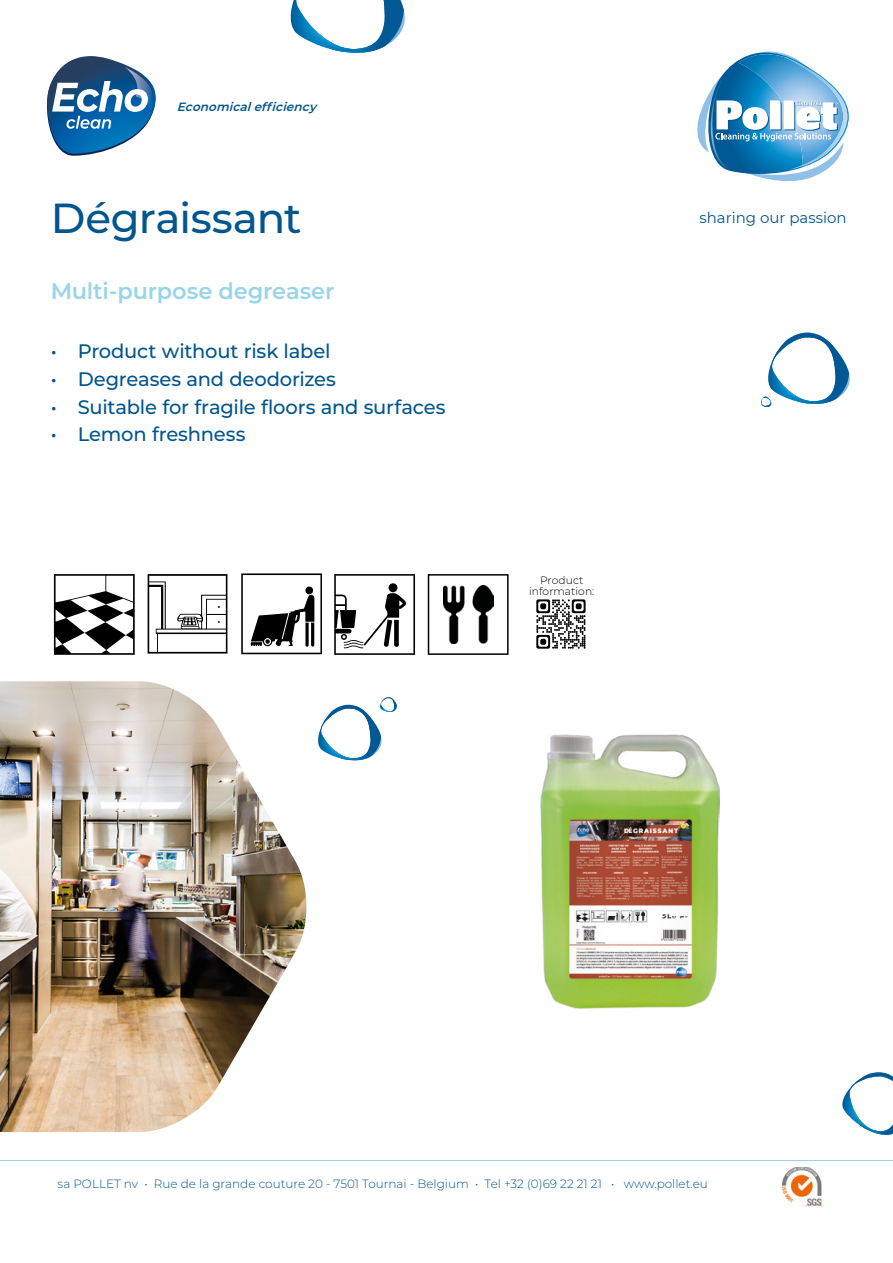
<style>
.page{position:relative;width:893px;height:1263px;background:#fff}
.page>*{position:absolute;margin:0;border:0;box-sizing:border-box;transform-origin:0 0}
.t1{font:500 42px "Montserrat";letter-spacing:-.015em;color:#00568d}
.t2{font:600 22.5px "Montserrat";letter-spacing:-.01em;color:#99d5e9}
.t3{font:500 19.5px "Montserrat";letter-spacing:-.01em;color:#00568d}
.t4{font:15px "Montserrat";color:#00568d}
.t5{font:300 12px "Montserrat";color:#00568d}
.t6{font:italic 600 12px "Montserrat";color:#005489}
.t7{font:300 10.65px/10.6px "Montserrat";letter-spacing:.005em;color:#000;text-align:center}
</style>
<div class="page">
<svg style="left:842px;top:1072px;width:51px;height:63px"></svg>
<img style="left:783px;top:1167px;width:40px;height:40px">
<svg style="left:761px;top:333px;width:89px;height:74px"></svg>
<svg style="left:290px;top:0;width:115px;height:53px"></svg>
<svg style="left:318px;top:697px;width:79px;height:64px"></svg>
<svg style="left:47px;top:56px;width:109px;height:99px"></svg>
<hr style="left:0;top:1160px;width:893px;height:1px;background:#99d5e9">
<img style="left:540px;top:735px;width:179px;height:273px">
<img style="left:0;top:681px;width:307px;height:451px">
<svg style="left:148px;top:574px;width:79px;height:79px"></svg>
<svg style="left:54px;top:574px;width:80px;height:81px"></svg>
<svg style="left:428px;top:574px;width:81px;height:81px"></svg>
<img style="left:443px;top:585px;width:50px;height:59px">
<svg style="left:536px;top:599px;width:50px;height:50px"></svg>
<svg style="left:241px;top:573px;width:80px;height:81px"></svg>
<svg style="left:334px;top:574px;width:81px;height:81px"></svg>
<img style="left:844px;top:100px;width:4px;height:35px">
<svg style="left:697px;top:51px;width:147px;height:131px"></svg>
<p class="t6" style="left:177px;top:99px;width:141px">Economicalefficiency</p>
<h1 class="t1" style="left:51px;top:189px;width:252px">Dégraissant</h1>
<p class="t2" style="left:51px;top:275px;width:285px">Multi-purpose degreaser</p>
<p class="t3" style="left:51px;top:338px;width:281px">• Product without risk label</p>
<p class="t3" style="left:51px;top:365px;width:287px">• Degreases and deodorizes</p>
<p class="t3" style="left:51px;top:393px;width:396px">• Suitable for fragile floors and surfaces</p>
<p class="t3" style="left:51px;top:421px;width:196px">• Lemon freshness</p>
<p class="t7" style="left:529px;top:575px;width:67px">Product information:</p>
<p class="t4" style="left:699px;top:207px;width:149px">sharing our passion</p>
<p class="t5" style="left:58px;top:1175px;width:652px">sa POLLET nv • Rue de la grande couture 20 - 7501 Tournai - Belgium • Tel +32 (0)69 22 21 21 • www.pollet.eu</p>
</div>
